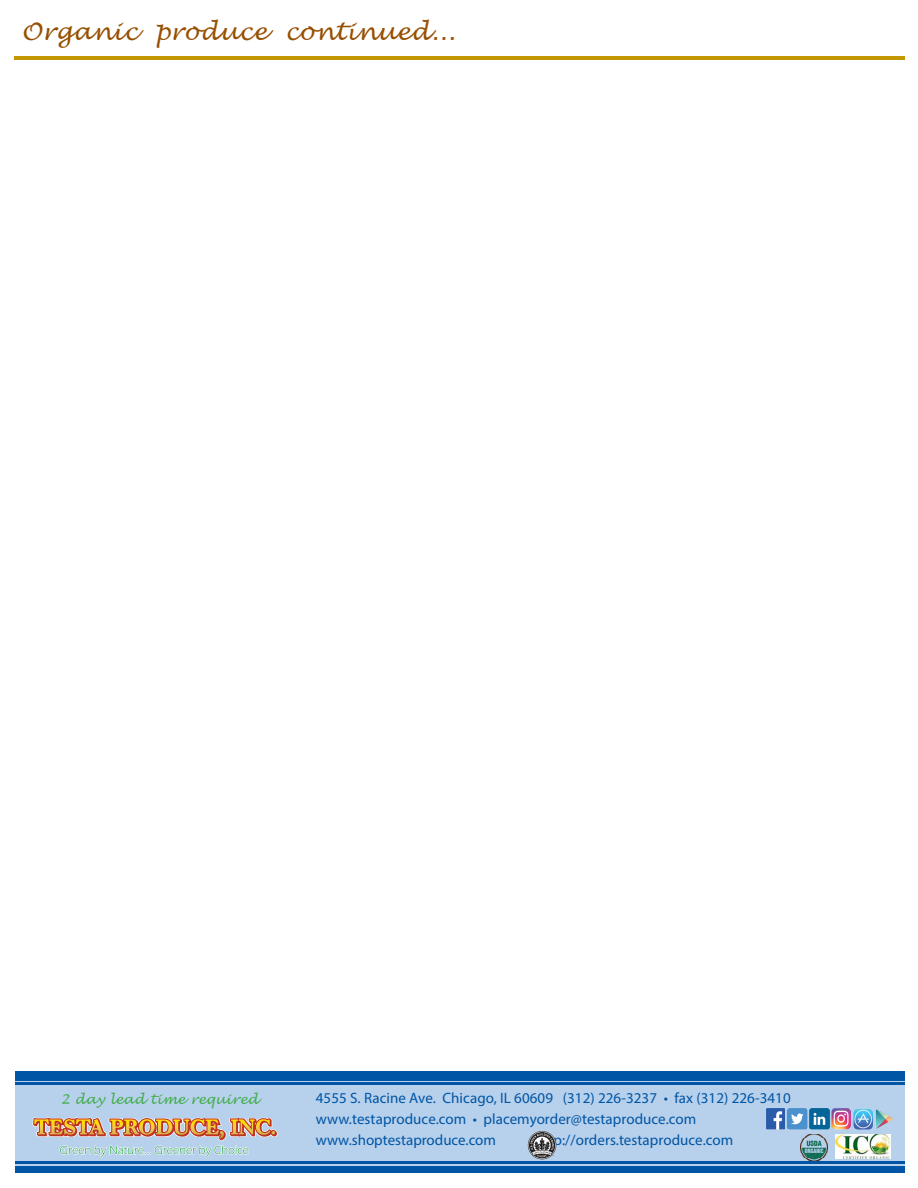
<style>
.page{position:relative;width:918px;height:1188px;background:#fff}
.page>*{position:absolute;margin:0;border:0;box-sizing:border-box;transform-origin:0 0}
.t1{font:italic 24px "Lucida Handwriting";letter-spacing:.02em;color:#974f00}
.t2{font:15px/21px "Myriad Pro";letter-spacing:.005em;color:#0055a4}
.t3{font:italic 13.5px "Lucida Handwriting";letter-spacing:.02em;color:#40ae49}
.s1{color:#8d4f00}
</style>
<div class="page">
<div style="left:15px;top:1081px;width:889px;height:92px;background:#b7d0ec"></div>
<div style="left:15px;top:1072px;width:889px;height:9px;background:#0055a4"></div>
<hr style="left:15px;top:1083px;width:889px;height:2px;background:#0055a4">
<div style="left:15px;top:1166px;width:889px;height:7px;background:#0055a4"></div>
<hr style="left:15px;top:1161px;width:889px;height:3px;background:#0055a4">
<svg style="left:32px;top:1117px;width:246px;height:41px"></svg>
<svg style="left:528px;top:1131px;width:28px;height:28px"></svg>
<img style="left:766px;top:1108px;width:127px;height:22px">
<img style="left:800px;top:1134px;width:27px;height:27px">
<img style="left:835px;top:1134px;width:56px;height:24px">
<hr style="left:14px;top:56px;width:890px;height:4px;background:#c39702">
<p class="t1" style="left:21px;top:17px;width:436px">O<span class="s1">r</span>ganic produce continued...</p>
<p class="t3" style="left:61px;top:1091px;width:199px">2 day lead time required</p>
<p class="t2" style="left:316px;top:1087px;width:476px">4555 S. Racine Ave. Chicago, IL 60609 (312) 226-3237 • fax (312) 226-3410 www.testaproduce.com • placemyorder@testaproduce.com www.shoptestaproduce.com</p>
<p class="t2" style="left:535px;top:1129px;width:200px">http://orders.testaproduce.com</p>
</div>
